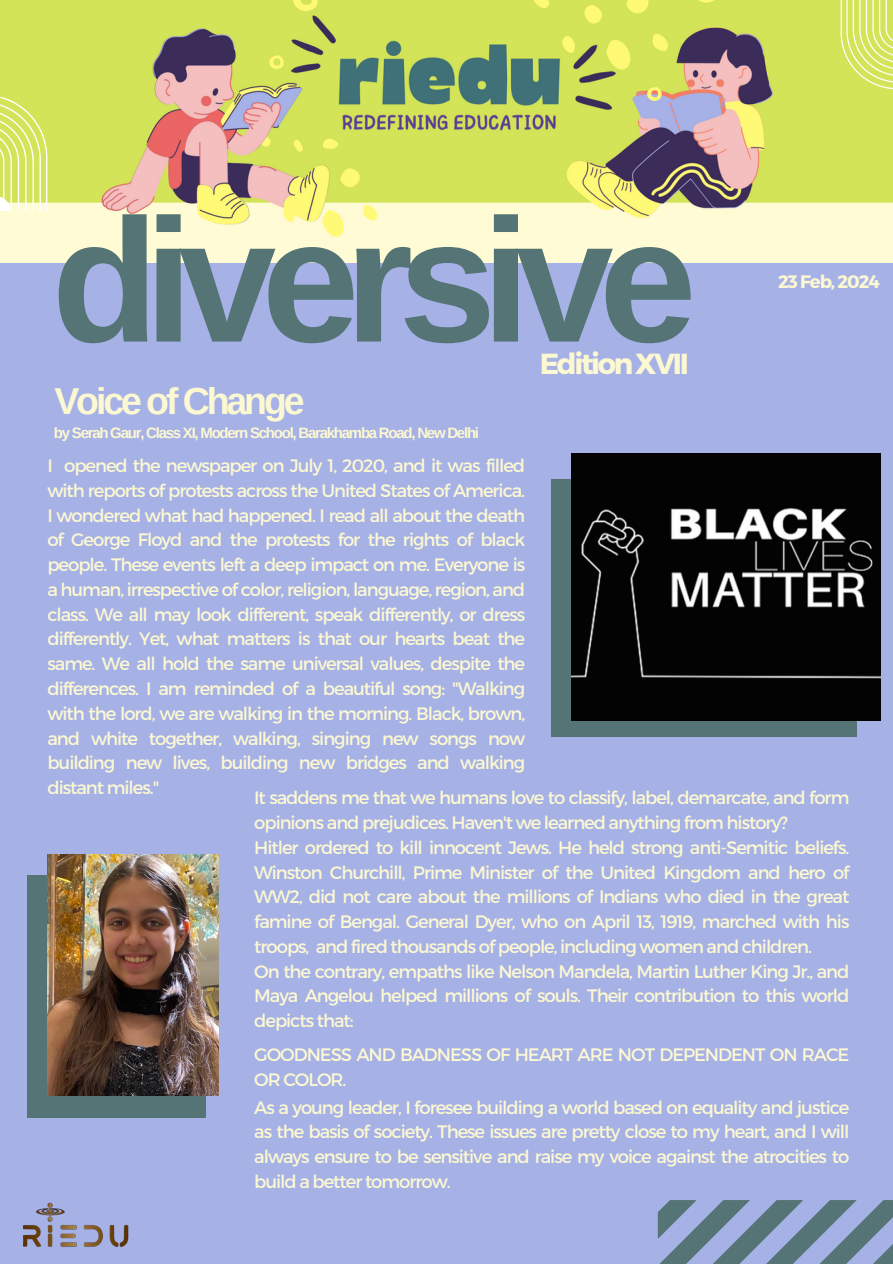
<style>
.page{position:relative;width:893px;height:1264px;background:#fff}
.page>*{position:absolute;margin:0;border:0;box-sizing:border-box;transform-origin:0 0}
.t1{font:700 175.5px "Arimo";letter-spacing:-.085em;color:#557475}
.t2{font:700 37.5px "Arimo";letter-spacing:-.08em;color:#fcf8d2}
.t3{font:700 28.95px "Montserrat";letter-spacing:-.085em;color:#fcf8d2}
.t4{font:18px/24.8px "Montserrat";letter-spacing:-.06em;color:#fcf8d2;text-align:justify}
.t5{font:700 18px "Montserrat";letter-spacing:-.06em;color:#fcf8d2}
.t6{font:700 15px "Arimo";letter-spacing:-.085em;color:#fcf8d2}
</style>
<div class="page">
<div style="left:0;top:0;width:892px;height:1263px;background:#a6b1e6"></div>
<div style="left:27px;top:874px;width:179px;height:243px;background:#557475"></div>
<img style="left:47px;top:854px;width:171px;height:241px">
<img style="left:0;top:0;width:892px;height:263px">
<svg style="left:840px;top:0;width:52px;height:89px;background:#dae874"></svg>
<svg style="left:657px;top:1200px;width:235px;height:63px"></svg>
<svg style="left:0;top:98px;width:47px;height:112px;background:#ddea7d"></svg>
<img style="left:23px;top:1202px;width:106px;height:45px">
<div style="left:551px;top:479px;width:305px;height:257px;background:#557475"></div>
<img style="left:571px;top:453px;width:309px;height:267px">
<p class="t1" style="left:52px;top:183px;width:646px">diversive</p>
<h1 class="t3" style="left:540px;top:345px;width:150px">EditionXVII</h1>
<h5 class="t2" style="left:54px;top:380px;width:252px">Voice of Change</h5>
<h6 class="t6" style="left:54px;top:424px;width:426px">by Serah Gaur, Class XI, Modern School, Barakhamba Road, New Delhi</h6>
<h3 class="t5" style="left:778px;top:269px;width:103px">23 Feb, 2024</h3>
<h2 class="t4" style="left:47px;top:452px;width:479px">I opened the newspaper on July 1, 2020, and it was filled with reports of protests across the United States of America.<br>I wondered what had happened. I read all about the death of George Floyd and the protests for the rights of black people. These events left a deep impact on me. Everyone is a human, irrespective of color, religion, language, region, and class. We all may look different, speak differently, or dress differently. Yet, what matters is that our hearts beat the same. We all hold the same universal values, despite the differences. I am reminded of a beautiful song: "Walking with the lord, we are walking in the morning. Black, brown, and white together, walking, singing new songs now building new lives, building new bridges and walking distant miles."</h2>
<p class="t4" style="left:254px;top:784px;width:596px;text-align:left">It saddens me that we humans love to classify, label, demarcate, and form opinions and prejudices. Haven't we learned anything from history?<br>Hitler ordered to kill innocent Jews. He held strong anti-Semitic beliefs.<br>Winston Churchill, Prime Minister of the United Kingdom and hero of WW2, did not care about the millions of Indians who died in the great famine of Bengal. General Dyer, who on April 13, 1919, marched with his troops, and fired thousands of people, including women and children.<br>On the contrary, empaths like Nelson Mandela, Martin Luther King Jr., and Maya Angelou helped millions of souls. Their contribution to this world depicts that:</p>
<p class="t4" style="left:254px;top:1041px;width:596px">GOODNESS AND BADNESS OF HEART ARE NOT DEPENDENT ON RACE<br>OR COLOR.</p>
<h6 class="t4" style="left:254px;top:1093px;width:596px">As a young leader, I foresee building a world based on equality and justice as the basis of society. These issues are pretty close to my heart, and I will always ensure to be sensitive and raise my voice against the atrocities to build a better tomorrow.</h6>
</div>
